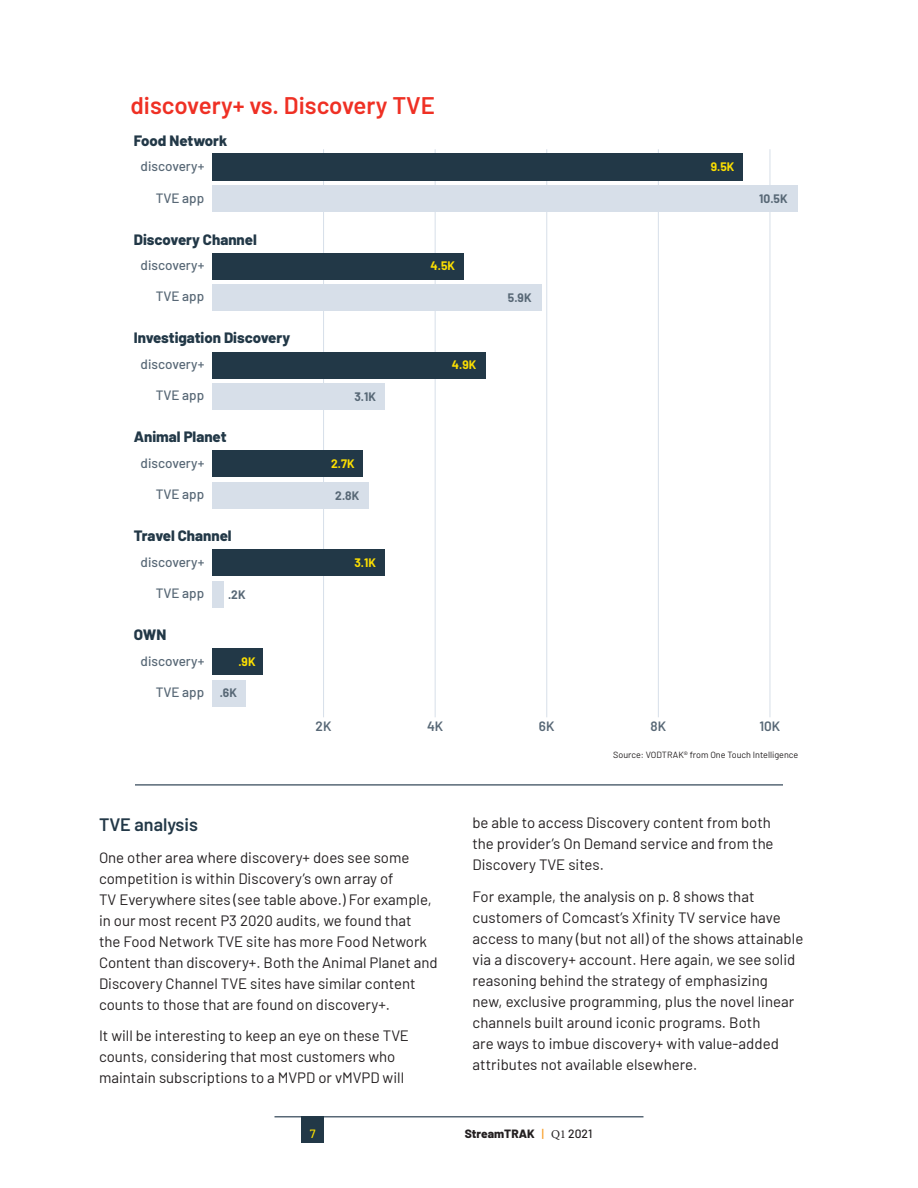
<style>
.page{position:relative;width:918px;height:1188px;background:#fff}
.page>*{position:absolute;margin:0;border:0;box-sizing:border-box;transform-origin:0 0}
.t1{font:600 24px "Barlow";color:#ef3024}
.t2{font:600 18px "Barlow";color:#223847}
.t3{font:15px/21px "Barlow";color:#231f20}
.t4{font:800 15px "Barlow";color:#223847}
.t5{font:500 13.5px "Barlow";color:#586876}
.t6{font:600 13.5px "Barlow";color:#586876}
.t7{font:700 12px "Barlow";color:#fcdf01}
.t8{font:700 12px "Barlow";color:#586876}
.t9{font:800 12px "Barlow";color:#231f20}
.t10{font:500 12px "Barlow";color:#fcdf01}
.t11{font:9px "Barlow";color:#231f20}
.s1{font-weight:500;color:#f89c23}
.s2{font-family:"Minion Pro";font-weight:400}
.s3{font-weight:500}
</style>
<div class="page">
<hr style="left:135px;top:784px;width:648px;height:2px;background:#586876">
<hr style="left:274px;top:1116px;width:370px;height:2px;background:#586876">
<div style="left:302px;top:1116px;width:22px;height:27px;background:#223847"></div>
<hr style="left:323px;top:149px;width:1px;height:568px;background:#d7dfe9">
<hr style="left:435px;top:149px;width:1px;height:568px;background:#d7dfe9">
<hr style="left:546px;top:149px;width:1px;height:568px;background:#d7dfe9">
<hr style="left:658px;top:149px;width:1px;height:568px;background:#d7dfe9">
<hr style="left:770px;top:149px;width:1px;height:568px;background:#d7dfe9">
<div style="left:212px;top:154px;width:530px;height:27px;background:#223847"></div>
<div style="left:212px;top:185px;width:586px;height:27px;background:#d7dfe9"></div>
<div style="left:212px;top:253px;width:251px;height:27px;background:#223847"></div>
<div style="left:212px;top:284px;width:329px;height:27px;background:#d7dfe9"></div>
<div style="left:212px;top:352px;width:273px;height:27px;background:#223847"></div>
<div style="left:212px;top:383px;width:173px;height:27px;background:#d7dfe9"></div>
<div style="left:212px;top:450px;width:151px;height:27px;background:#223847"></div>
<div style="left:212px;top:482px;width:156px;height:27px;background:#d7dfe9"></div>
<div style="left:212px;top:549px;width:173px;height:27px;background:#223847"></div>
<div style="left:212px;top:581px;width:11px;height:27px;background:#d7dfe9"></div>
<div style="left:212px;top:648px;width:50px;height:27px;background:#223847"></div>
<div style="left:212px;top:680px;width:33px;height:27px;background:#d7dfe9"></div>
<h1 class="t1" style="left:130px;top:88px;width:306px">discovery+ vs. Discovery TVE</h1>
<p class="t4" style="left:134px;top:129px;width:95px">Food Network</p>
<p class="t5" style="left:141px;top:156px;width:65px">discovery+</p>
<p class="t5" style="left:156px;top:188px;width:50px">TVE app</p>
<p class="t4" style="left:134px;top:228px;width:125px">Discovery Channel</p>
<p class="t5" style="left:141px;top:255px;width:65px">discovery+</p>
<p class="t5" style="left:156px;top:287px;width:50px">TVE app</p>
<p class="t4" style="left:134px;top:327px;width:158px">Investigation Discovery</p>
<p class="t5" style="left:141px;top:354px;width:65px">discovery+</p>
<p class="t5" style="left:156px;top:386px;width:50px">TVE app</p>
<p class="t4" style="left:134px;top:426px;width:94px">Animal Planet</p>
<p class="t5" style="left:141px;top:453px;width:65px">discovery+</p>
<p class="t5" style="left:156px;top:485px;width:50px">TVE app</p>
<p class="t4" style="left:134px;top:525px;width:99px">Travel Channel</p>
<p class="t5" style="left:141px;top:552px;width:65px">discovery+</p>
<p class="t5" style="left:156px;top:583px;width:50px">TVE app</p>
<p class="t8" style="left:228px;top:585px;width:19px">.2K</p>
<p class="t4" style="left:134px;top:624px;width:34px">OWN</p>
<p class="t5" style="left:141px;top:651px;width:65px">discovery+</p>
<p class="t5" style="left:156px;top:682px;width:50px">TVE app</p>
<p class="t7" style="left:238px;top:653px;width:19px">.9K</p>
<p class="t8" style="left:220px;top:684px;width:19px">.6K</p>
<p class="t8" style="left:354px;top:388px;width:23px">3.1K</p>
<p class="t7" style="left:331px;top:455px;width:25px">2.7K</p>
<p class="t8" style="left:335px;top:486px;width:25px">2.8K</p>
<p class="t7" style="left:354px;top:554px;width:23px">3.1K</p>
<p class="t7" style="left:431px;top:257px;width:26px">4.5K</p>
<p class="t7" style="left:452px;top:356px;width:26px">4.9K</p>
<p class="t8" style="left:508px;top:289px;width:25px">5.9K</p>
<p class="t7" style="left:711px;top:158px;width:25px">9.5K</p>
<p class="t8" style="left:759px;top:190px;width:30px">10.5K</p>
<p class="t6" style="left:316px;top:716px;width:17px">2K</p>
<p class="t6" style="left:427px;top:716px;width:18px">4K</p>
<p class="t6" style="left:539px;top:716px;width:17px">6K</p>
<p class="t6" style="left:651px;top:716px;width:17px">8K</p>
<p class="t6" style="left:760px;top:716px;width:22px">10K</p>
<p class="t2" style="left:99px;top:812px;width:100px">TVE analysis</p>
<p class="t3" style="left:99px;top:846px;width:340px">One other area where discovery+ does see some competition is within Discovery’s own array of<br>TV Everywhere sites (see table above.) For example, in our most recent P3 2020 audits, we found that<br>the Food Network TVE site has more Food Network Content than discovery+. Both the Animal Planet and Discovery Channel TVE sites have similar content counts to those that are found on discovery+.</p>
<p class="t3" style="left:99px;top:1024px;width:312px">It will be interesting to keep an eye on these TVE counts, considering that most customers who maintain subscriptions to a MVPD or vMVPD will</p>
<p class="t11" style="left:613px;top:748px;width:187px">Source: VODTRAK® from One Touch Intelligence</p>
<p class="t3" style="left:472px;top:811px;width:303px">be able to access Discovery content from both the provider’s On Demand service and from the<br>Discovery TVE sites.</p>
<p class="t3" style="left:472px;top:885px;width:332px">For example, the analysis on p. 8 shows that customers of Comcast’s Xfinity TV service have access to many (but not all) of the shows attainable via a discovery+ account. Here again, we see solid reasoning behind the strategy of emphasizing<br>new, exclusive programming, plus the novel linear channels built around iconic programs. Both<br>are ways to imbue discovery+ with value-added attributes not available elsewhere.</p>
<p class="t10" style="left:310px;top:1125px;width:7px">7</p>
<p class="t9" style="left:465px;top:1125px;width:129px">StreamTRAK <span class="s1">|</span> <span class="s2">Q1</span> <span class="s3">2021</span></p>
</div>
